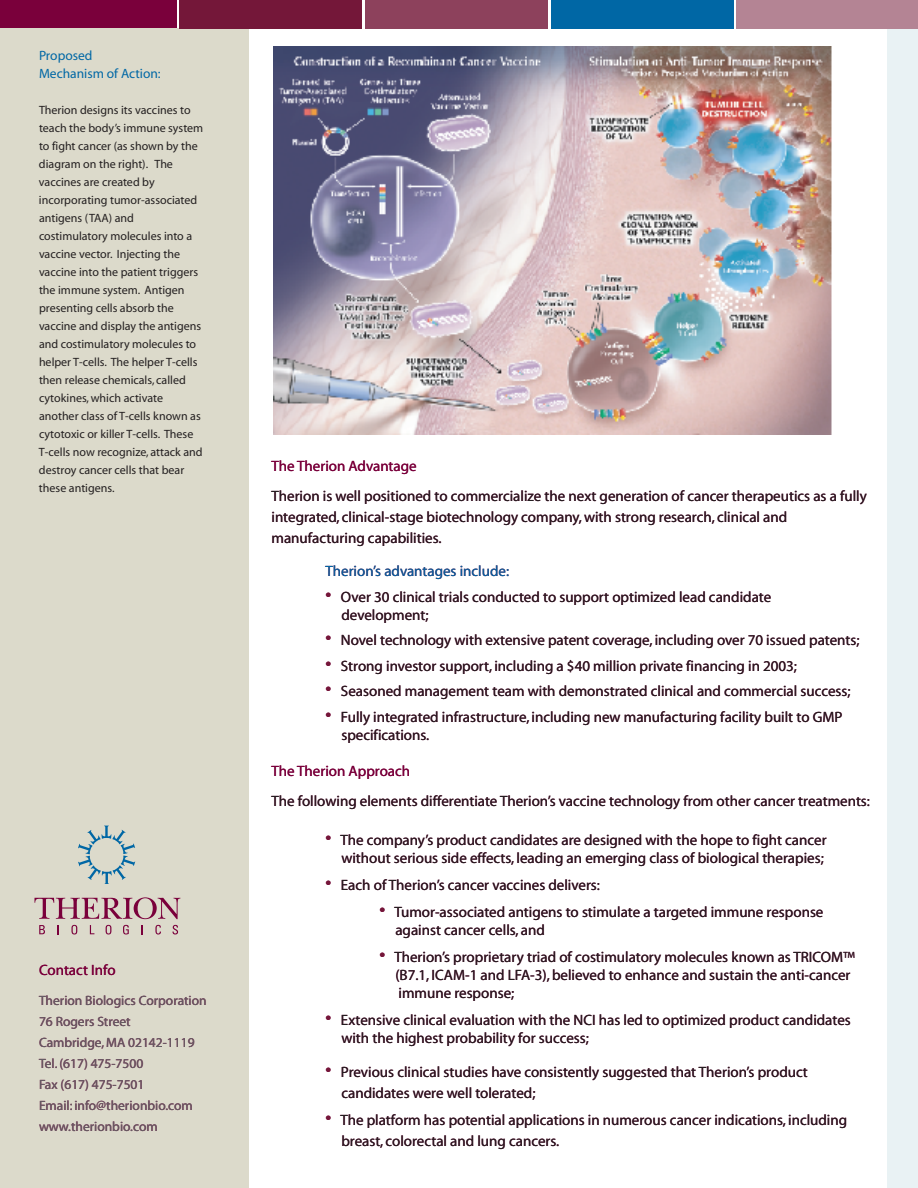
<style>
.page{position:relative;width:918px;height:1188px;background:#fff}
.page>*{position:absolute;margin:0;border:0;box-sizing:border-box;transform-origin:0 0}
.t1{font:15px/18px "Myriad";color:#231f20}
.t2{font:15px "Myriad";color:#7a003b}
.t3{font:15px "Myriad";color:#0067a5}
.t4{font:13.5px/21px "Myriad";color:#636366}
.t5{font:13.5px/18px "Myriad";color:#0067a5}
.t6{font:12px/18px "Myriad";color:#231f20}
.s1{font-size:21px;color:#741739}
</style>
<div class="page">
<div style="left:887px;top:0;width:31px;height:1188px;background:#e9f2f4"></div>
<div style="left:0;top:0;width:176px;height:28px;background:#7a003b"></div>
<div style="left:0;top:28px;width:248px;height:1160px;background:#dcdacb"></div>
<div style="left:179px;top:0;width:183px;height:28px;background:#741739"></div>
<div style="left:365px;top:0;width:183px;height:28px;background:#8d415c"></div>
<div style="left:551px;top:0;width:183px;height:28px;background:#0067a5"></div>
<div style="left:737px;top:0;width:181px;height:28px;background:#b48494"></div>
<svg style="left:78px;top:826px;width:57px;height:58px"></svg>
<svg style="left:34px;top:897px;width:146px;height:22px"></svg>
<svg style="left:39px;top:925px;width:6px;height:9px"></svg>
<svg style="left:71px;top:925px;width:6px;height:9px"></svg>
<svg style="left:90px;top:925px;width:4px;height:9px"></svg>
<svg style="left:106px;top:925px;width:5px;height:9px"></svg>
<svg style="left:123px;top:925px;width:6px;height:9px"></svg>
<svg style="left:155px;top:925px;width:6px;height:9px"></svg>
<svg style="left:172px;top:925px;width:6px;height:10px"></svg>
<img style="left:273px;top:46px;width:559px;height:389px">
<p class="t5" style="left:39px;top:47px;width:123px">Proposed<br>Mechanism of Action:</p>
<p class="t6" style="left:39px;top:102px;width:166px">Therion designs its vaccines to teach the body’s immune system to fight cancer (as shown by the diagram on the right). The vaccines are created by incorporating tumor-associated antigens (TAA) and costimulatory molecules into a vaccine vector. Injecting the vaccine into the patient triggers the immune system. Antigen presenting cells absorb the vaccine and display the antigens and costimulatory molecules to helper T-cells. The helper T-cells then release chemicals, called cytokines,which activate another class of T-cells known as cytotoxic or killer T-cells. These<br>T-cells now recognize, attack and destroy cancer cells that bear these antigens.</p>
<p class="t2" style="left:39px;top:963px;width:78px">Contact Info</p>
<p class="t4" style="left:39px;top:991px;width:169px">Therion Biologics Corporation<br>76 Rogers Street<br>Cambridge, MA 02142-1119<br>Tel.(617) 475-7500<br>Fax (617) 475-7501<br>Email: info@therionbio.com www.therionbio.com</p>
<p class="t2" style="left:272px;top:459px;width:147px">The Therion Advantage</p>
<p class="t1" style="left:271px;top:486px;width:597px;line-height:21px">Therion is well positioned to commercialize the next generation of cancer therapeutics as a fully integrated, clinical-stage biotechnology company,with strong research, clinical and manufacturing capabilities.</p>
<p class="t3" style="left:326px;top:564px;width:185px">Therion’s advantages include:</p>
<p class="t1" style="left:341px;top:588px;width:431px;text-indent:-16px"><span class="s1">•</span> Over 30 clinical trials conducted to support optimized lead candidate development;</p>
<p class="t1" style="left:326px;top:632px;width:536px"><span class="s1">•</span> Novel technology with extensive patent coverage, including over 70 issued patents;</p>
<p class="t1" style="left:326px;top:657px;width:473px"><span class="s1">•</span> Strong investor support, including a $40 million private financing in 2003;</p>
<p class="t1" style="left:326px;top:683px;width:527px"><span class="s1">•</span> Seasoned management team with demonstrated clinical and commercial success;</p>
<p class="t1" style="left:341px;top:708px;width:503px;text-indent:-16px"><span class="s1">•</span> Fully integrated infrastructure, including new manufacturing facility built to GMP specifications.</p>
<p class="t2" style="left:272px;top:763px;width:140px">The Therion Approach</p>
<p class="t1" style="left:272px;top:792px;width:600px">The following elements differentiate Therion’s vaccine technology from other cancer treatments:</p>
<p class="t1" style="left:326px;top:831px;width:503px;text-align:right"><span class="s1">•</span> The company’s product candidates are designed with the hope to fight cancer without serious side effects, leading an emerging class of biological therapies;</p>
<p class="t1" style="left:326px;top:876px;width:276px"><span class="s1">•</span> Each of Therion’s cancer vaccines delivers:</p>
<p class="t1" style="left:395px;top:903px;width:430px;text-indent:-16px"><span class="s1">•</span> Tumor-associated antigens to stimulate a targeted immune response against cancer cells, and</p>
<p class="t1" style="left:395px;top:948px;width:461px;text-indent:-16px"><span class="s1">•</span> Therion’s proprietary triad of costimulatory molecules known as TRICOM™ (B7.1, ICAM-1 and LFA-3), believed to enhance and sustain the anti-cancer immune response;</p>
<p class="t1" style="left:341px;top:1011px;width:511px;text-indent:-16px"><span class="s1">•</span> Extensive clinical evaluation with the NCI has led to optimized product candidates with the highest probability for success;</p>
<p class="t1" style="left:341px;top:1062px;width:468px;line-height:21px;text-indent:-16px"><span class="s1">•</span> Previous clinical studies have consistently suggested that Therion’s product candidates were well tolerated;</p>
<p class="t1" style="left:341px;top:1110px;width:507px;line-height:21px;text-indent:-16px"><span class="s1">•</span> The platform has potential applications in numerous cancer indications, including breast, colorectal and lung cancers.</p>
</div>
